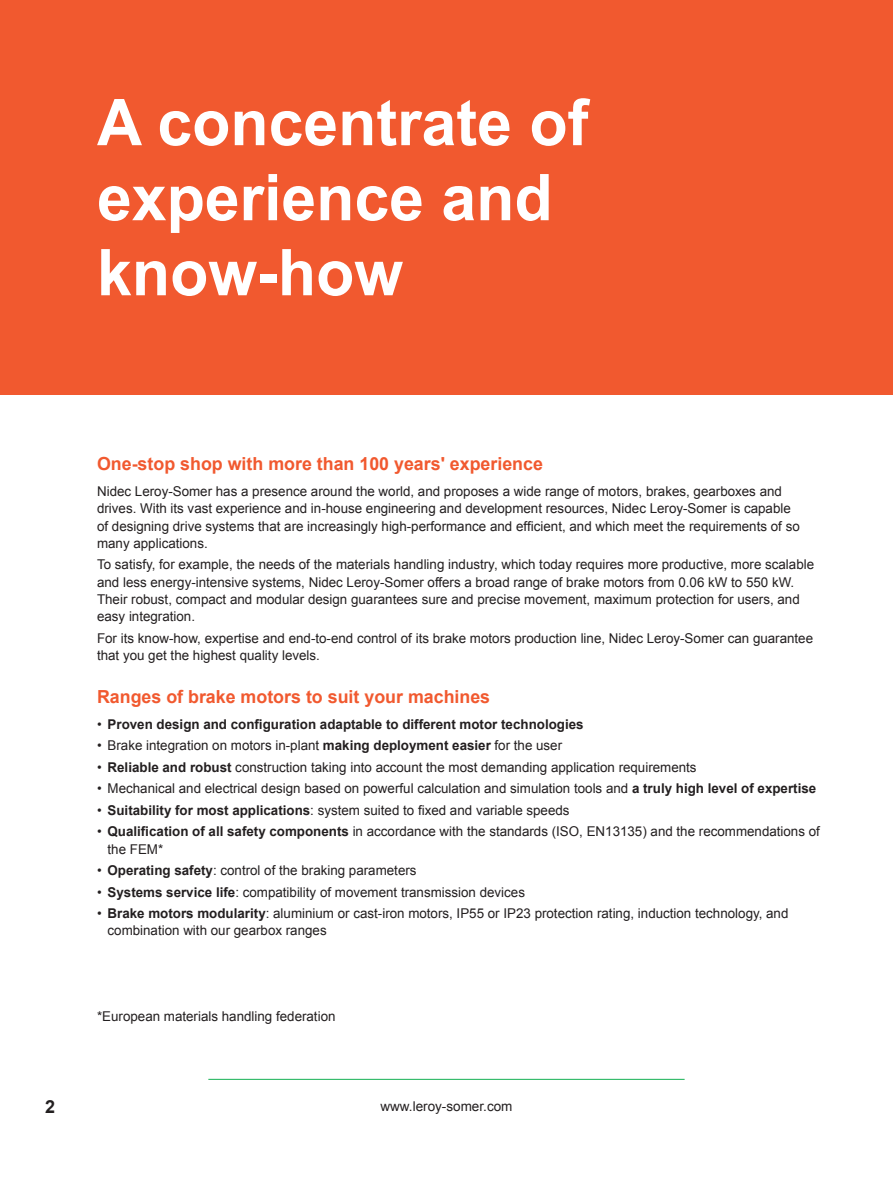
<style>
.page{position:relative;width:893px;height:1191px;background:#fff}
.page>*{position:absolute;margin:0;border:0;box-sizing:border-box;transform-origin:0 0}
.t1{font:700 64.5px/75px "Arial";color:#fff}
.t2{font:700 18px "Arial";color:#f1592f}
.t3{font:700 18px "Arial";color:#231f20}
.t4{font:13.5px/17.2px "Arial";color:#231f20}
.t5{font:700 13.5px "Arial";color:#231f20}
.s1{font-weight:400}
.s2{font-weight:700}
</style>
<div class="page">
<hr style="left:208px;top:1079px;width:477px;height:1px;background:#15b053">
<div style="left:0;top:0;width:893px;height:394px;background:#f1592f"></div>
<h1 class="t1" style="left:97px;top:87px;width:493px">A concentrate of experience and know-how</h1>
<h2 class="t2" style="left:97px;top:452px;width:447px">One-stop shop with more than 100 years' experience</h2>
<p class="t4" style="left:97px;top:483px;width:704px">Nidec Leroy-Somer has a presence around the world, and proposes a wide range of motors, brakes, gearboxes and drives. With its vast experience and in-house engineering and development resources, Nidec Leroy-Somer is capable of designing drive systems that are increasingly high-performance and efficient, and which meet the requirements of so many applications.</p>
<p class="t4" style="left:97px;top:556px;width:719px">To satisfy, for example, the needs of the materials handling industry, which today requires more productive, more scalable and less energy-intensive systems, Nidec Leroy-Somer offers a broad range of brake motors from 0.06 kW to 550 kW.<br>Their robust, compact and modular design guarantees sure and precise movement, maximum protection for users, and easy integration.</p>
<p class="t4" style="left:97px;top:629px;width:718px">For its know-how, expertise and end-to-end control of its brake motors production line, Nidec Leroy-Somer can guarantee that you get the highest quality levels.</p>
<h2 class="t2" style="left:97px;top:684px;width:395px">Ranges of brake motors to suit your machines</h2>
<p class="t5" style="left:97px;top:715px;width:488px"><span class="s1">•</span> Proven design and configuration adaptable to different motor technologies</p>
<p class="t4" style="left:97px;top:737px;width:467px">• Brake integration on motors in-plant <span class="s2">making deployment easier</span> for the user</p>
<p class="t4" style="left:97px;top:758px;width:601px">• <span class="s2">Reliable and robust</span> construction taking into account the most demanding application requirements</p>
<p class="t4" style="left:97px;top:780px;width:721px">• Mechanical and electrical design based on powerful calculation and simulation tools and <span class="s2">a truly high level of expertise</span></p>
<p class="t4" style="left:97px;top:801px;width:474px">• <span class="s2">Suitability for most applications</span>: system suited to fixed and variable speeds</p>
<p class="t4" style="left:108px;top:823px;width:714px;text-indent:-11px">• <span class="s2">Qualification of all safety components</span> in accordance with the standards (ISO, EN13135) and the recommendations of the FEM*</p>
<p class="t4" style="left:97px;top:862px;width:321px">• <span class="s2">Operating safety</span>: control of the braking parameters</p>
<p class="t4" style="left:97px;top:883px;width:429px">• <span class="s2">Systems service life</span>: compatibility of movement transmission devices</p>
<p class="t4" style="left:108px;top:905px;width:682px;text-indent:-11px">• <span class="s2">Brake motors modularity</span>: aluminium or cast-iron motors, IP55 or IP23 protection rating, induction technology, and combination with our gearbox ranges</p>
<p class="t4" style="left:97px;top:1008px;width:240px">*European materials handling federation</p>
<h2 class="t3" style="left:45px;top:1094px;width:12px">2</h2>
<p class="t4" style="left:380px;top:1098px;width:134px">www.leroy-somer.com</p>
</div>
